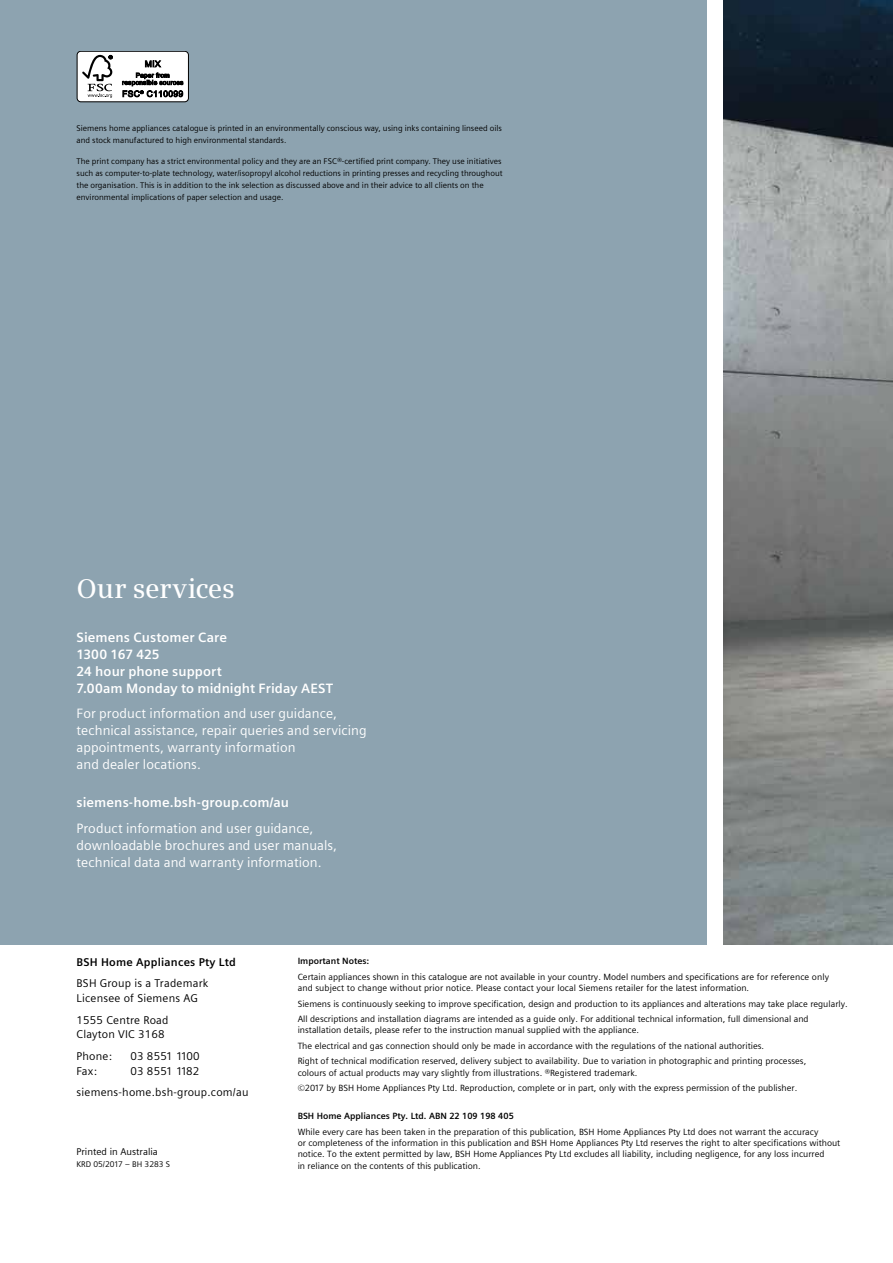
<style>
.page{position:relative;width:893px;height:1263px;background:#fff}
.page>*{position:absolute;margin:0;border:0;box-sizing:border-box;transform-origin:0 0}
.t1{font:600 27px "Siemens Serif";letter-spacing:-.01em;color:#fff}
.t2{font:13.5px/17px "Siemens Sans";letter-spacing:.005em;color:#fff}
.t3{font:700 13.5px/17px "Siemens Sans";letter-spacing:.005em;color:#fff}
.t4{font:11.25px/14.9px "Siemens Sans";letter-spacing:.02em;color:#000}
.t5{font:700 11.25px "Siemens Sans";letter-spacing:.02em;color:#000}
.t6{font:9.75px "Siemens Sans";color:#000}
.t7{font:9px/11.2px "Siemens Sans";color:#000}
.t8{font:700 9px "Siemens Sans";color:#000}
.t9{font:8.25px/12px "Siemens Sans";color:#000}
</style>
<div class="page">
<img style="left:724px;top:0;width:169px;height:944px">
<div style="left:0;top:0;width:707px;height:944px;background:#8da3b0"></div>
<div style="left:77px;top:51px;width:111px;height:51px;background:#fff;border-radius:4px"></div>
<div style="left:77px;top:51px;width:112px;height:51px;border:1px solid #000;border-radius:4px"></div>
<svg style="left:82px;top:55px;width:31px;height:43px"></svg>
<svg style="left:122px;top:60px;width:61px;height:37px"></svg>
<p class="t9" style="left:77px;top:122px;width:427px">Siemens home appliances catalogue is printed in an environmentally conscious way, using inks containing linseed oils and stock manufactured to high environmental standards.</p>
<p class="t9" style="left:77px;top:155px;width:428px">The print company has a strict environmental policy and they are an FSC®-certified print company. They use initiatives such as computer-to-plate technology, water/isopropyl alcohol reductions in printing presses and recycling throughout the organisation. This is in addition to the ink selection as discussed above and in their advice to all clients on the environmental implications of paper selection and usage.</p>
<h1 class="t1" style="left:77px;top:572px;width:160px">Our services</h1>
<h2 class="t3" style="left:77px;top:628px;width:258px">Siemens Customer Care<br>1300 167 425<br>24 hour phone support<br>7.00am Monday to midnight Friday AEST</h2>
<h2 class="t2" style="left:77px;top:705px;width:292px">For product information and user guidance, technical assistance, repair queries and servicing appointments, warranty information<br>and dealer locations.</h2>
<h2 class="t3" style="left:77px;top:794px;width:214px">siemens-home.bsh-group.com/au</h2>
<h2 class="t2" style="left:77px;top:820px;width:262px">Product information and user guidance, downloadable brochures and user manuals, technical data and warranty information.</h2>
<p class="t5" style="left:77px;top:956px;width:161px">BSH Home Appliances Pty Ltd</p>
<p class="t4" style="left:77px;top:976px;width:133px">BSH Group is a Trademark<br>Licensee of Siemens AG</p>
<p class="t4" style="left:77px;top:1012px;width:94px">1555 Centre Road<br>Clayton VIC 3168</p>
<p class="t4" style="left:77px;top:1048px;width:37px">Phone:</p>
<p class="t4" style="left:131px;top:1048px;width:71px">03 8551 1100</p>
<p class="t4" style="left:77px;top:1063px;width:22px">Fax:</p>
<p class="t4" style="left:77px;top:1060px;width:174px;line-height:21.3px;text-align:center">03 8551 1182 siemens-home.bsh-group.com/au</p>
<p class="t6" style="left:77px;top:1146px;width:83px">Printed in Australia</p>
<p class="t9" style="left:77px;top:1158px;width:95px">KRD 05/2017 – BH 3283 S</p>
<p class="t8" style="left:298px;top:956px;width:73px">Important Notes:</p>
<p class="t7" style="left:298px;top:971px;width:533px">Certain appliances shown in this catalogue are not available in your country. Model numbers and specifications are for reference only and subject to change without prior notice. Please contact your local Siemens retailer for the latest information.</p>
<p class="t7" style="left:298px;top:996px;width:552px;line-height:15.5px">Siemens is continuously seeking to improve specification, design and production to its appliances and alterations may take place regularly.<br>All descriptions and installation diagrams are intended as a guide only. For additional technical information, full dimensional and</p>
<p class="t7" style="left:298px;top:1023px;width:510px;line-height:15.5px">installation details, please refer to the instruction manual supplied with the appliance.<br>The electrical and gas connection should only be made in accordance with the regulations of the national authorities.<br>Right of technical modification reserved, delivery subject to availability. Due to variation in photographic and printing processes,</p>
<p class="t7" style="left:298px;top:1065px;width:501px;line-height:15.5px">colours of actual products may vary slightly from illustrations. ®Registered trademark.<br>©2017 by BSH Home Appliances Pty Ltd. Reproduction, complete or in part, only with the express permission of the publisher.</p>
<p class="t8" style="left:298px;top:1111px;width:218px">BSH Home Appliances Pty. Ltd. ABN 22 109 198 405</p>
<p class="t7" style="left:298px;top:1126px;width:544px">While every care has been taken in the preparation of this publication, BSH Home Appliances Pty Ltd does not warrant the accuracy<br>or completeness of the information in this publication and BSH Home Appliances Pty Ltd reserves the right to alter specifications without notice. To the extent permitted by law, BSH Home Appliances Pty Ltd excludes all liability, including negligence, for any loss incurred<br>in reliance on the contents of this publication.</p>
</div>
